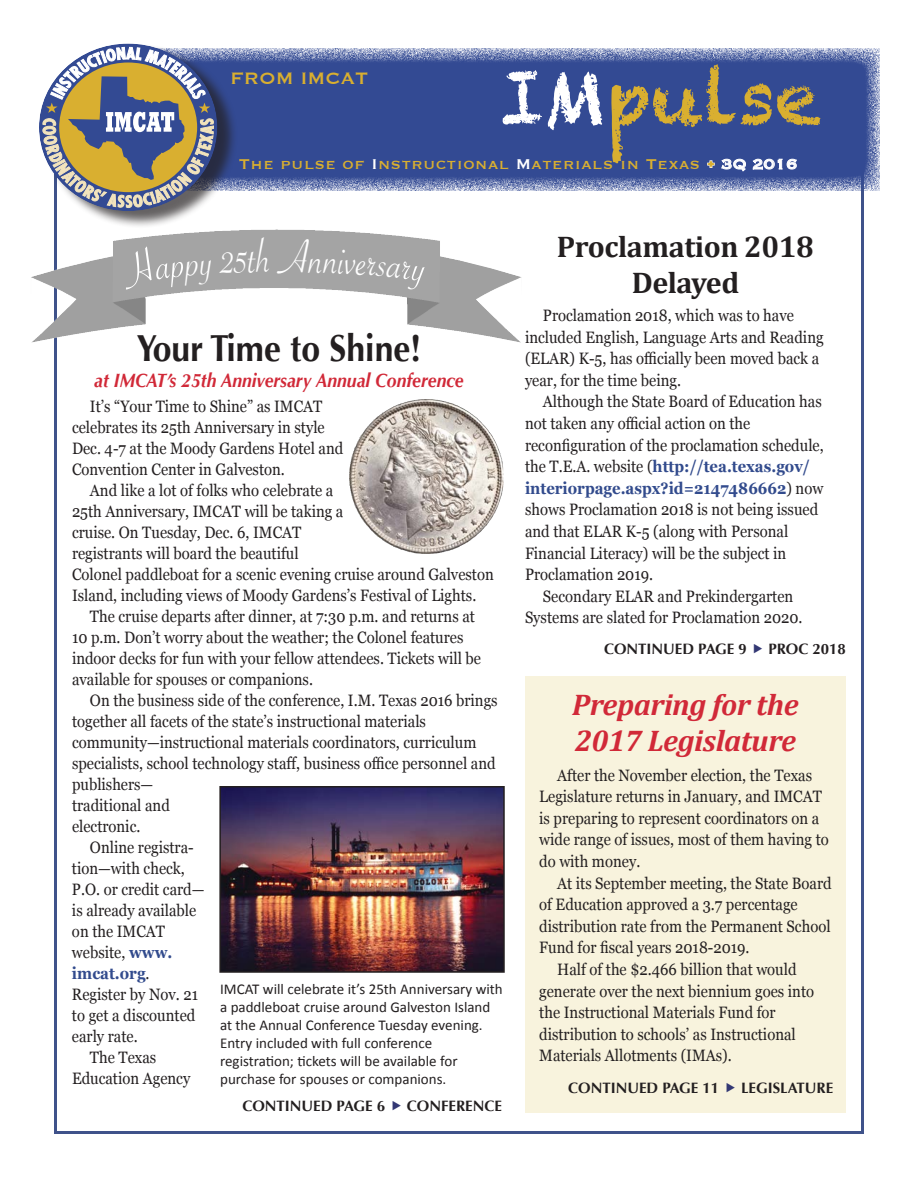
<style>
.page{position:relative;width:918px;height:1188px;background:#fff}
.page>*{position:absolute;margin:0;border:0;box-sizing:border-box;transform-origin:0 0}
.t1{font:73.65px "Chalkduster";color:#d9af30}
.IMCAT_copy{font:50.7px "Savoye Let Plain";color:#fff;scale:.9 1}
.IMCAT_copy-2{font:700 37.5px "Optima";color:#231f20;scale:.9 1}
.t2{font:italic 700 30px "Cambria";letter-spacing:-.015em;color:#d12938}
.t3{font:700 30px "Cambria";letter-spacing:-.015em;color:#231f20}
.t4{font:21.45px "Copperplate";color:#d9af30}
.IMCAT_copy-3{font:italic 700 19.5px "Optima";color:#d12938;scale:.9 1}
.t5{font:18.45px "Copperplate";letter-spacing:.03em;color:#d9af30}
.IMCAT_copy-4{font:16.5px/21px "Georgia";color:#231f20;scale:.9 1}
.IMCAT_copy-5{font:700 16.5px/21px "Georgia";color:#324b8d;scale:.9 1}
.t6{font:15px/18px "Calibri";color:#231f20}
.t7{font:700 15px "Optima";color:#231f20}
.s1{color:#fff}
.s2{font-weight:400;color:#231f20}
.s3{font-weight:700;color:#324b8d}
</style>
<div class="page">
<div style="left:54px;top:123px;width:810px;height:1011px;background:#fff;border:3px solid #3f528a"></div>
<svg style="left:238px;top:48px;width:642px;height:143px;background:#42579b"></svg>
<div style="left:43px;top:44px;width:195px;height:184px;background:#231f20;opacity:.7"></div>
<svg style="left:39px;top:44px;width:178px;height:161px"></svg>
<svg style="left:707px;top:160px;width:8px;height:8px"></svg>
<svg style="left:721px;top:158px;width:25px;height:14px"></svg>
<svg style="left:752px;top:158px;width:45px;height:12px"></svg>
<div style="left:525px;top:677px;width:321px;height:436px;background:#f8f3dd"></div>
<img style="left:350px;top:400px;width:154px;height:153px">
<img style="left:31px;top:205px;width:491px;height:165px">
<img style="left:222px;top:789px;width:280px;height:181px">
<div style="left:219px;top:786px;width:286px;height:187px;border:2px solid #231f20"></div>
<div style="left:115px;top:246px;width:98px;height:44px;background:#a4a4a4"></div>
<svg style="left:219px;top:251px;width:37px;height:23px"></svg>
<div style="left:277px;top:239px;width:148px;height:52px;background:#a4a4a4"></div>
<p class="t4" style="left:231px;top:64px;width:139px">FROM IMCAT</p>
<p class="t1" style="left:499px;top:54px;width:323px"><span class="s1">IM</span>pulse</p>
<p class="t5" style="left:239px;top:152px;width:560px">The pulse of <span class="s1">I</span>nstructional <span class="s1">M</span>aterials in Texas • <span class="s1">3Q 2016</span></p>
<p class="IMCAT_copy" style="left:257px;top:223px;width:17px">h</p>
<p class="IMCAT_copy-2" style="left:136px;top:327px;width:318px">Your Time to Shine!</p>
<p class="IMCAT_copy-3" style="left:94px;top:369px;width:412px">at IMCAT’s 25th Anniversary Annual Conference</p>
<p class="IMCAT_copy-4" style="left:72px;top:395px;width:303px;text-indent:18px">It’s “Your Time to Shine” as IMCAT celebrates its 25th Anniversary in style Dec. 4-7 at the Moody Gardens Hotel and Convention Center in Galveston.</p>
<p class="IMCAT_copy-4" style="left:72px;top:479px;width:303px;text-indent:18px">And like a lot of folks who celebrate a<br>25th Anniversary, IMCAT will be taking a cruise. On Tuesday, Dec. 6, IMCAT</p>
<p class="IMCAT_copy-4" style="left:72px;top:542px;width:470px">registrants will board the beautiful<br>Colonel paddleboat for a scenic evening cruise around Galveston<br>Island, including views of Moody Gardens’s Festival of Lights.</p>
<p class="IMCAT_copy-4" style="left:90px;top:605px;width:429px">The cruise departs after dinner, at 7:30 p.m. and returns at</p>
<p class="IMCAT_copy-4" style="left:72px;top:626px;width:456px">10 p.m. Don’t worry about the weather; the Colonel features indoor decks for fun with your fellow attendees. Tickets will be available for spouses or companions.</p>
<p class="IMCAT_copy-4" style="left:72px;top:689px;width:475px;text-indent:18px">On the business side of the conference, I.M. Texas 2016 brings together all facets of the state’s instructional materials</p>
<p class="IMCAT_copy-4" style="left:72px;top:731px;width:472px">community—instructional materials coordinators, curriculum specialists, school technology staff, business office personnel and publishers—</p>
<p class="IMCAT_copy-4" style="left:72px;top:794px;width:110px">traditional and</p>
<p class="IMCAT_copy-4" style="left:72px;top:815px;width:78px">electronic.</p>
<p class="IMCAT_copy-4" style="left:72px;top:836px;width:149px;text-indent:18px">Online registra&shy;tion—with check,<br>P.O. or credit card— is already available</p>
<p class="IMCAT_copy-4" style="left:72px;top:920px;width:105px">on the IMCAT</p>
<p class="IMCAT_copy-5" style="left:72px;top:941px;width:113px"><span class="s2">website,</span> www. imcat.org<span class="s2">.</span></p>
<p class="IMCAT_copy-4" style="left:72px;top:983px;width:142px">Register by Nov. 21 to get a discounted early rate.</p>
<p class="IMCAT_copy-4" style="left:90px;top:1046px;width:75px">The Texas</p>
<p class="IMCAT_copy-4" style="left:72px;top:1067px;width:133px">Education Agency</p>
<p class="t6" style="left:220px;top:979px;width:284px">IMCAT will celebrate it’s 25th Anniversary with a paddleboat cruise around Galveston Island at the Annual Conference Tuesday evening.<br>Entry included with full conference</p>
<p class="t6" style="left:220px;top:1051px;width:239px">registration; tickets will be available for</p>
<p class="t6" style="left:220px;top:1069px;width:228px">purchase for spouses or companions.</p>
<p class="t7" style="left:242px;top:1097px;width:144px">CONTINUED PAGE 6</p>
<p class="t7" style="left:407px;top:1097px;width:97px">CONFERENCE</p>
<p class="t3" style="left:557px;top:229px;width:258px">Proclamation 2018</p>
<p class="t3" style="left:632px;top:265px;width:109px">Delayed</p>
<p class="IMCAT_copy-4" style="left:543px;top:304px;width:280px">Proclamation 2018, which was to have</p>
<p class="IMCAT_copy-4" style="left:525px;top:325px;width:333px;line-height:21.6px">included English, Language Arts and Reading (ELAR) K-5, has officially been moved back a year, for the time being.</p>
<p class="IMCAT_copy-4" style="left:543px;top:391px;width:311px">Although the State Board of Education has</p>
<p class="IMCAT_copy-4" style="left:525px;top:412px;width:252px">not taken any official action on the</p>
<p class="IMCAT_copy-4" style="left:525px;top:434px;width:333px">reconfiguration of the proclamation schedule,</p>
<p class="IMCAT_copy-5" style="left:525px;top:455px;width:318px"><span class="s2">the T.E.A. website (</span>http://tea.texas.gov/</p>
<p class="IMCAT_copy-4" style="left:525px;top:477px;width:333px;line-height:21.6px"><span class="s3">interiorpage.aspx?id=2147486662</span>) now shows Proclamation 2018 is not being issued</p>
<p class="IMCAT_copy-4" style="left:525px;top:520px;width:294px">and that ELAR K-5 (along with Personal</p>
<p class="IMCAT_copy-4" style="left:525px;top:542px;width:292px">Financial Literacy) will be the subject in</p>
<p class="IMCAT_copy-4" style="left:525px;top:563px;width:144px">Proclamation 2019.</p>
<p class="IMCAT_copy-4" style="left:543px;top:585px;width:280px">Secondary ELAR and Prekindergarten</p>
<p class="IMCAT_copy-4" style="left:525px;top:607px;width:310px">Systems are slated for Proclamation 2020.</p>
<p class="t7" style="left:604px;top:640px;width:144px">CONTINUED PAGE 9</p>
<p class="t7" style="left:768px;top:640px;width:79px">PROC 2018</p>
<p class="t2" style="left:572px;top:687px;width:228px">Preparing for the</p>
<p class="t2" style="left:575px;top:723px;width:223px">2017 Legislature</p>
<p class="IMCAT_copy-4" style="left:539px;top:763px;width:323px;line-height:21.6px;text-indent:18px">After the November election, the Texas Legislature returns in January, and IMCAT is preparing to represent coordinators on a wide range of issues, most of them having to do with money.</p>
<p class="IMCAT_copy-4" style="left:539px;top:871px;width:326px;line-height:21.6px;text-indent:18px">At its September meeting, the State Board of Education approved a 3.7 percentage distribution rate from the Permanent School Fund for fiscal years 2018-2019.</p>
<p class="IMCAT_copy-4" style="left:557px;top:958px;width:267px">Half of the $2.466 billion that would</p>
<p class="IMCAT_copy-4" style="left:539px;top:979px;width:307px;line-height:21.6px">generate over the next biennium goes into the Instructional Materials Fund for</p>
<p class="IMCAT_copy-4" style="left:539px;top:1023px;width:287px">distribution to schools’ as Instructional</p>
<p class="IMCAT_copy-4" style="left:539px;top:1045px;width:215px">Materials Allotments (IMAs).</p>
<p class="t7" style="left:568px;top:1079px;width:153px">CONTINUED PAGE 11</p>
<p class="t7" style="left:741px;top:1079px;width:94px">LEGISLATURE</p>
</div>
